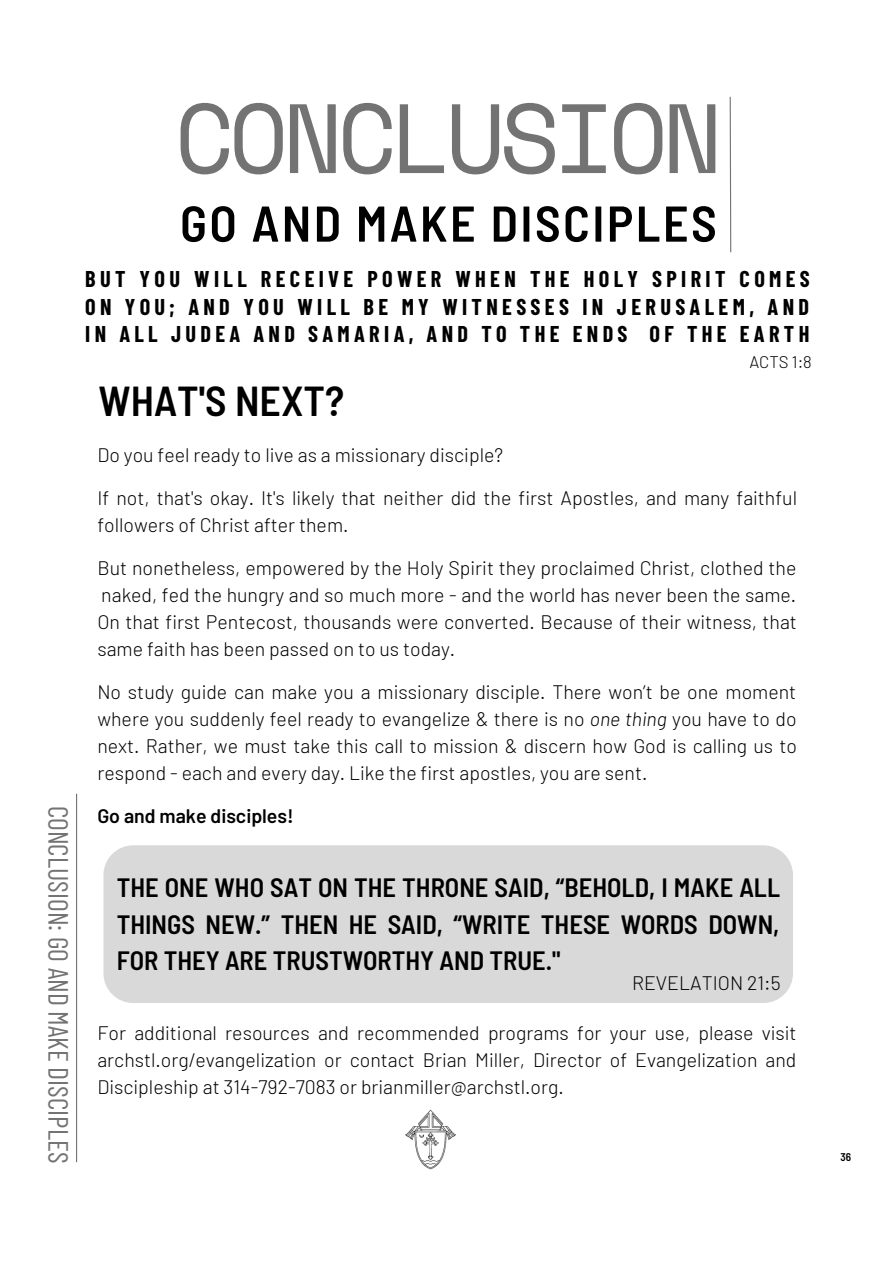
<style>
.page{position:relative;width:894px;height:1264px;background:#fff}
.page>*{position:absolute;margin:0;border:0;box-sizing:border-box;transform-origin:0 0}
.t1{font:98.25px "Space Mono";letter-spacing:-.06em;color:#737373}
.t2{font:600 semi-condensed 50.25px "Barlow";letter-spacing:.05em;color:#000}
.t3{font:600 semi-condensed 41.85px "Barlow";color:#000}
.t4{font:27.9px "Barlow Condensed";color:#737373}
.t5{font:600 semi-condensed 26.55px/36.6px "Barlow";color:#000;text-align:justify}
.t6{font:700 22.35px/27.2px "Barlow Condensed";letter-spacing:.195em;color:#000;text-align:justify}
.t7{font:300 19.5px/27px "Barlow";color:#000;text-align:justify}
.t8{font:600 19.5px "Barlow";color:#000}
.t9{font:300 16.65px "Barlow";color:#000}
.t10{font:600 semi-condensed 11.1px "Barlow";color:#000}
.s1{font-style:italic}
</style>
<div class="page">
<svg style="left:729px;top:96px;width:2px;height:157px"></svg>
<div style="left:103px;top:845px;width:689px;height:158px;background:#d9d9d9;border-radius:30px"></div>
<img style="left:405px;top:1109px;width:50px;height:61px">
<hr style="left:76px;top:793px;width:1px;height:369px;background:#737373">
<h3 class="t4" style="left:76px;top:805px;width:359px;rotate:90deg">CONCLUSION: GO AND MAKE DISCIPLES</h3>
<h1 class="t1" style="left:174px;top:63px;width:549px">CONCLUSION</h1>
<h2 class="t2" style="left:180px;top:191px;width:538px">GO AND MAKE DISCIPLES</h2>
<p class="t6" style="left:85px;top:265px;width:726px">BUT YOU WILL RECEIVE POWER WHEN THE HOLY SPIRIT COMES ON YOU; AND YOU WILL BE MY WITNESSES IN JERUSALEM, AND IN ALL JUDEA AND SAMARIA, AND TO THE ENDS OF THE EARTH</p>
<h3 class="t3" style="left:98px;top:374px;width:247px">WHAT'S NEXT?</h3>
<p class="t9" style="left:749px;top:351px;width:64px">ACTS 1:8</p>
<p class="t7" style="left:97px;top:440px;width:407px">Do you feel ready to live as a missionary disciple?</p>
<p class="t7" style="left:97px;top:483px;width:701px">If not, that's okay. It's likely that neither did the first Apostles, and many faithful followers of Christ after them.</p>
<p class="t7" style="left:97px;top:553px;width:700px">But nonetheless, empowered by the Holy Spirit they proclaimed Christ, clothed the naked, fed the hungry and so much more - and the world has never been the same.<br>On that first Pentecost, thousands were converted. Because of their witness, that same faith has been passed on to us today.</p>
<p class="t7" style="left:97px;top:677px;width:701px">No study guide can make you a missionary disciple. There won’t be one moment where you suddenly feel ready to evangelize &amp; there is no <span class="s1">one thing</span> you have to do next. Rather, we must take this call to mission &amp; discern how God is calling us to respond - each and every day. Like the first apostles, you are sent.</p>
<p class="t8" style="left:97px;top:803px;width:198px">Go and make disciples!</p>
<h3 class="t5" style="left:117px;top:868px;width:664px">THE ONE WHO SAT ON THE THRONE SAID, “BEHOLD, I MAKE ALL THINGS NEW.” THEN HE SAID, “WRITE THESE WORDS DOWN, FOR THEY ARE TRUSTWORTHY AND TRUE."</h3>
<p class="t7" style="left:632px;top:969px;width:150px">REVELATION 21:5</p>
<p class="t7" style="left:97px;top:1018px;width:700px">For additional resources and recommended programs for your use, please visit archstl.org/evangelization or contact Brian Miller, Director of Evangelization and Discipleship at 314-792-7083 or brianmiller@archstl.org.</p>
<p class="t10" style="left:840px;top:1149px;width:12px">36</p>
</div>
